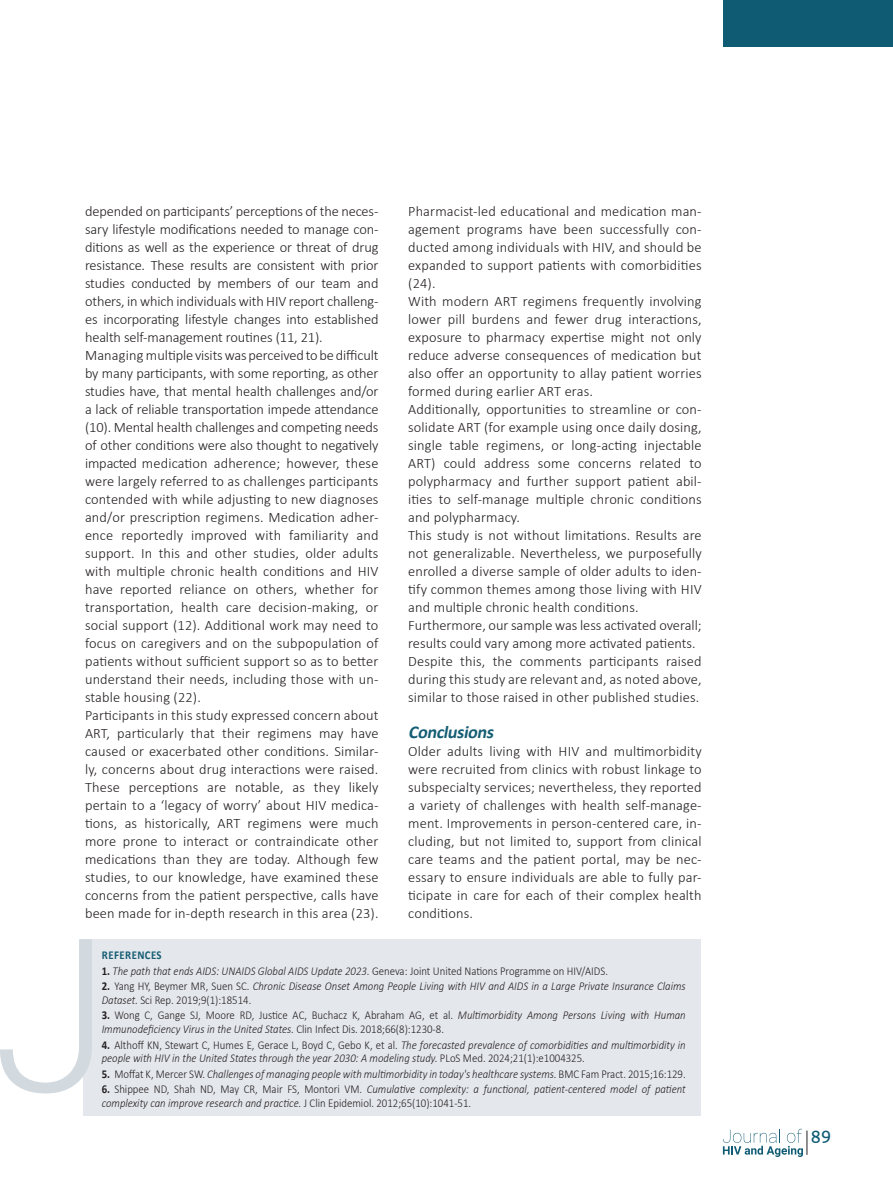
<style>
.page{position:relative;width:893px;height:1191px;background:#fff}
.page>*{position:absolute;margin:0;border:0;box-sizing:border-box;transform-origin:0 0}
.t1{font:italic 700 18px "Calibri";color:#145d73}
.t2{font:18px "Ubuntu";color:#0f5b73}
.t3{font:300 14.4px/18px "Calibri";letter-spacing:.01em;color:#231f20;text-align:justify}
.t4{font:italic 300 12px/13.5px "Calibri";color:#231f20;scale:.9 1}
.t5{font:300 12px/13.5px "Calibri";color:#231f20;scale:.9 1}
.t6{font:700 12px "Calibri";letter-spacing:.04em;color:#145d73;scale:.9 1}
.s1{font-weight:700;font-style:normal}
.s2{font-style:normal}
.s3{font-weight:700}
.s4{font-style:italic}
</style>
<div class="page">
<div style="left:723px;top:0;width:170px;height:47px;background:#0f5b73"></div>
<svg style="left:723px;top:1128px;width:85px;height:29px"></svg>
<div style="left:84px;top:939px;width:617px;height:176px;background:#e4e7ec"></div>
<svg style="left:0;top:939px;width:92px;height:154px"></svg>
<p class="t3" style="left:85px;top:202px;width:295px">depended on participants’ perceptions of the neces&shy;sary lifestyle modifications needed to manage con&shy;ditions as well as the experience or threat of drug resistance. These results are consistent with prior studies conducted by members of our team and others, in which individuals with HIV report challeng&shy;es incorporating lifestyle changes into established health self-management routines (11, 21).</p>
<p class="t3" style="left:85px;top:346px;width:295px">Managing multiple visits was perceived to be difficult by many participants, with some reporting, as other studies have, that mental health challenges and/or a lack of reliable transportation impede attendance (10). Mental health challenges and competing needs of other conditions were also thought to negatively impacted medication adherence; however, these were largely referred to as challenges participants contended with while adjusting to new diagnoses and/or prescription regimens. Medication adher&shy;ence reportedly improved with familiarity and support. In this and other studies, older adults with multiple chronic health conditions and HIV have reported reliance on others, whether for transportation, health care decision-making, or social support (12). Additional work may need to focus on caregivers and on the subpopulation of patients without sufficient support so as to better understand their needs, including those with un&shy;stable housing (22).</p>
<p class="t3" style="left:85px;top:706px;width:295px">Participants in this study expressed concern about ART, particularly that their regimens may have caused or exacerbated other conditions. Similar&shy;ly, concerns about drug interactions were raised.<br>These perceptions are notable, as they likely pertain to a ‘legacy of worry’ about HIV medica&shy;tions, as historically, ART regimens were much more prone to interact or contraindicate other medications than they are today. Although few studies, to our knowledge, have examined these concerns from the patient perspective, calls have been made for in-depth research in this area (23).</p>
<p class="t3" style="left:408px;top:202px;width:295px">Pharmacist-led educational and medication man&shy;agement programs have been successfully con&shy;ducted among individuals with HIV, and should be expanded to support patients with comorbidities (24).</p>
<p class="t3" style="left:408px;top:292px;width:295px">With modern ART regimens frequently involving lower pill burdens and fewer drug interactions, exposure to pharmacy expertise might not only reduce adverse consequences of medication but also offer an opportunity to allay patient worries formed during earlier ART eras.</p>
<p class="t3" style="left:408px;top:400px;width:295px">Additionally, opportunities to streamline or con&shy;solidate ART (for example using once daily dosing, single table regimens, or long-acting injectable ART) could address some concerns related to polypharmacy and further support patient abil&shy;ities to self-manage multiple chronic conditions and polypharmacy.</p>
<p class="t3" style="left:408px;top:526px;width:295px">This study is not without limitations. Results are not generalizable. Nevertheless, we purposefully enrolled a diverse sample of older adults to iden&shy;tify common themes among those living with HIV and multiple chronic health conditions.</p>
<p class="t3" style="left:408px;top:616px;width:295px">Furthermore, our sample was less activated overall; results could vary among more activated patients.</p>
<p class="t3" style="left:408px;top:652px;width:295px">Despite this, the comments participants raised during this study are relevant and, as noted above, similar to those raised in other published studies.</p>
<p class="t1" style="left:408px;top:719px;width:91px">Conclusions</p>
<p class="t3" style="left:408px;top:742px;width:295px">Older adults living with HIV and multimorbidity were recruited from clinics with robust linkage to subspecialty services; nevertheless, they reported a variety of challenges with health self-manage&shy;ment. Improvements in person-centered care, in&shy;cluding, but not limited to, support from clinical care teams and the patient portal, may be nec&shy;essary to ensure individuals are able to fully par&shy;ticipate in care for each of their complex health conditions.</p>
<p class="t6" style="left:102px;top:946px;width:68px">REFERENCES</p>
<p class="t4" style="left:102px;top:963px;width:564px"><span class="s1">1.</span> The path that ends AIDS: UNAIDS Global AIDS Update 2023<span class="s2">. Geneva: Joint United Nations Programme on HIV/AIDS.</span></p>
<p class="t4" style="left:102px;top:979px;width:650px"><span class="s1">2.</span> <span class="s2">Yang HY, Beymer MR, Suen SC.</span> Chronic Disease Onset Among People Living with HIV and AIDS in a Large Private Insurance Claims<br>Dataset. <span class="s2">Sci Rep. 2019;9(1):18514.</span></p>
<p class="t5" style="left:102px;top:1008px;width:650px"><span class="s3">3.</span> Wong C, Gange SJ, Moore RD, Justice AC, Buchacz K, Abraham AG, et al. <span class="s4">Multimorbidity Among Persons Living with Human<br>Immunodeficiency Virus in the United States.</span> Clin Infect Dis. 2018;66(8):1230-8.</p>
<p class="t4" style="left:102px;top:1037px;width:650px"><span class="s1">4.</span> <span class="s2">Althoff KN, Stewart C, Humes E, Gerace L, Boyd C, Gebo K, et al.</span> The forecasted prevalence of comorbidities and multimorbidity in people with HIV in the United States through the year 2030: A modeling study. <span class="s2">PLoS Med. 2024;21(1):e1004325.</span></p>
<p class="t4" style="left:102px;top:1066px;width:650px"><span class="s1">5.</span> <span class="s2">Moffat K, Mercer SW.</span> Challenges of managing people with multimorbidity in today's healthcare systems. <span class="s2">BMC Fam Pract. 2015;16:129.</span></p>
<p class="t4" style="left:102px;top:1082px;width:650px"><span class="s1">6.</span> <span class="s2">Shippee ND, Shah ND, May CR, Mair FS, Montori VM.</span> Cumulative complexity: a functional, patient-centered model of patient complexity can improve research and practice. <span class="s2">J Clin Epidemiol. 2012;65(10):1041-51.</span></p>
<p class="t2" style="left:811px;top:1125px;width:22px">89</p>
</div>
